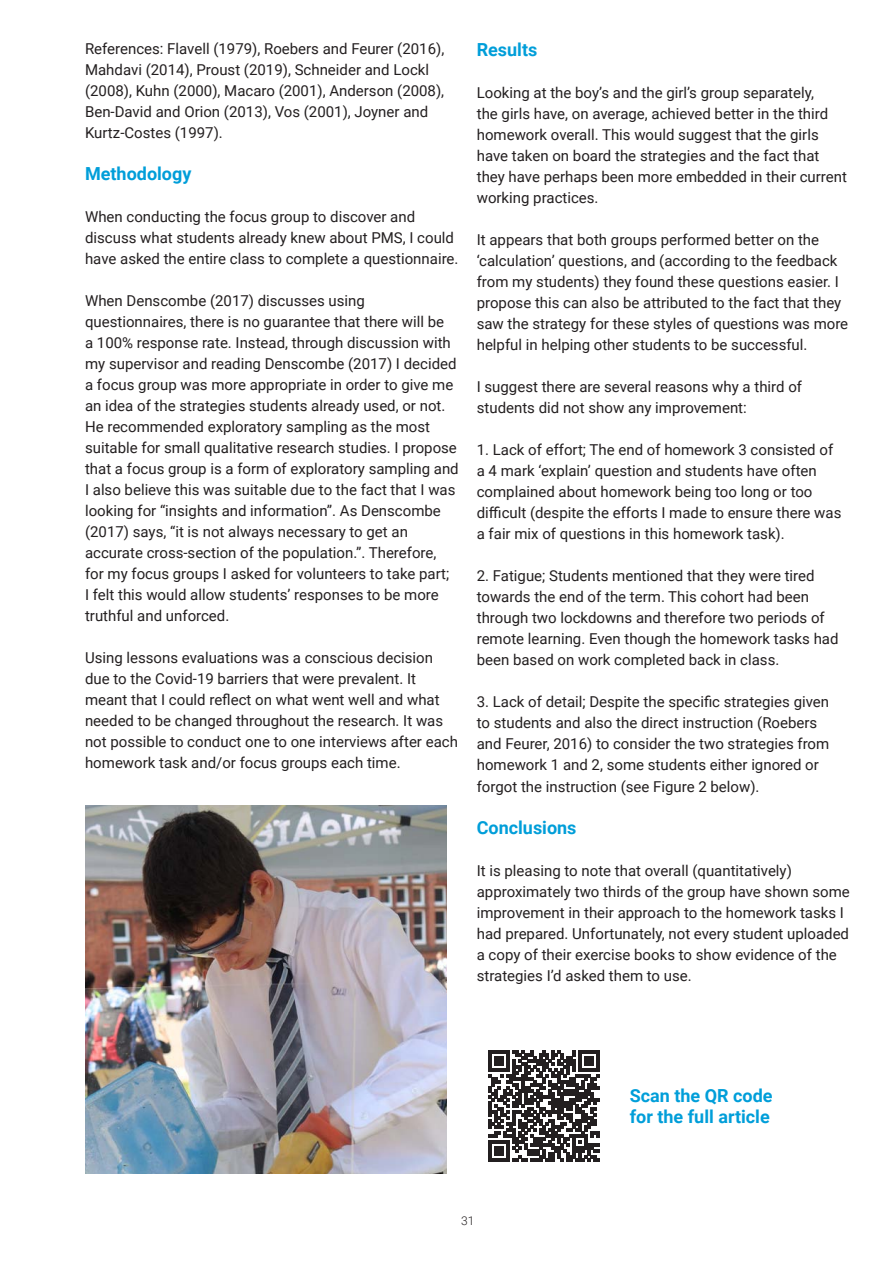
<style>
.page{position:relative;width:893px;height:1263px;background:#fff}
.page>*{position:absolute;margin:0;border:0;box-sizing:border-box;transform-origin:0 0}
.t1{font:700 18px/21px "Roboto";color:#009ed9}
.t2{font:15px/21px "Roboto";color:#231f20}
.t3{font:300 12px "Roboto";color:#231f20}
</style>
<div class="page">
<svg style="left:489px;top:1051px;width:111px;height:111px"></svg>
<img style="left:85px;top:806px;width:361px;height:368px">
<p class="t2" style="left:85px;top:37px;width:361px">References: Flavell (1979), Roebers and Feurer (2016), Mahdavi (2014), Proust (2019), Schneider and Lockl (2008), Kuhn (2000), Macaro (2001), Anderson (2008), Ben-David and Orion (2013), Vos (2001), Joyner and Kurtz-Costes (1997).</p>
<p class="t1" style="left:85px;top:162px;width:108px">Methodology</p>
<p class="t2" style="left:85px;top:205px;width:375px">When conducting the focus group to discover and discuss what students already knew about PMS, I could have asked the entire class to complete a questionnaire.</p>
<p class="t2" style="left:85px;top:289px;width:375px">When Denscombe (2017) discusses using questionnaires, there is no guarantee that there will be<br>a 100% response rate. Instead, through discussion with my supervisor and reading Denscombe (2017) I decided a focus group was more appropriate in order to give me an idea of the strategies students already used, or not.<br>He recommended exploratory sampling as the most suitable for small qualitative research studies. I propose that a focus group is a form of exploratory sampling and I also believe this was suitable due to the fact that I was looking for “insights and information”. As Denscombe (2017) says, “it is not always necessary to get an accurate cross-section of the population.”. Therefore, for my focus groups I asked for volunteers to take part;<br>I felt this would allow students’ responses to be more truthful and unforced.</p>
<p class="t2" style="left:85px;top:646px;width:374px">Using lessons evaluations was a conscious decision due to the Covid-19 barriers that were prevalent. It meant that I could reflect on what went well and what needed to be changed throughout the research. It was not possible to conduct one to one interviews after each homework task and/or focus groups each time.</p>
<p class="t1" style="left:477px;top:39px;width:62px">Results</p>
<p class="t2" style="left:477px;top:82px;width:372px">Looking at the boy’s and the girl’s group separately,<br>the girls have, on average, achieved better in the third homework overall. This would suggest that the girls have taken on board the strategies and the fact that they have perhaps been more embedded in their current working practices.</p>
<p class="t2" style="left:477px;top:229px;width:373px">It appears that both groups performed better on the ‘calculation’ questions, and (according to the feedback from my students) they found these questions easier. I propose this can also be attributed to the fact that they saw the strategy for these styles of questions was more helpful in helping other students to be successful.</p>
<p class="t2" style="left:477px;top:376px;width:327px">I suggest there are several reasons why a third of students did not show any improvement:</p>
<p class="t2" style="left:477px;top:439px;width:366px">1. Lack of effort; The end of homework 3 consisted of a 4 mark ‘explain’ question and students have often complained about homework being too long or too difficult (despite the efforts I made to ensure there was a fair mix of questions in this homework task).</p>
<p class="t2" style="left:477px;top:565px;width:363px">2. Fatigue; Students mentioned that they were tired towards the end of the term. This cohort had been through two lockdowns and therefore two periods of remote learning. Even though the homework tasks had been based on work completed back in class.</p>
<p class="t2" style="left:477px;top:691px;width:354px">3. Lack of detail; Despite the specific strategies given to students and also the direct instruction (Roebers and Feurer, 2016) to consider the two strategies from homework 1 and 2, some students either ignored or forgot the instruction (see Figure 2 below).</p>
<p class="t1" style="left:477px;top:816px;width:101px">Conclusions</p>
<p class="t2" style="left:477px;top:859px;width:375px">It is pleasing to note that overall (quantitatively) approximately two thirds of the group have shown some improvement in their approach to the homework tasks I had prepared. Unfortunately, not every student uploaded a copy of their exercise books to show evidence of the strategies I’d asked them to use.</p>
<p class="t1" style="left:630px;top:1085px;width:144px">Scan the QR code for the full article</p>
<p class="t3" style="left:461px;top:1212px;width:15px">31</p>
</div>
